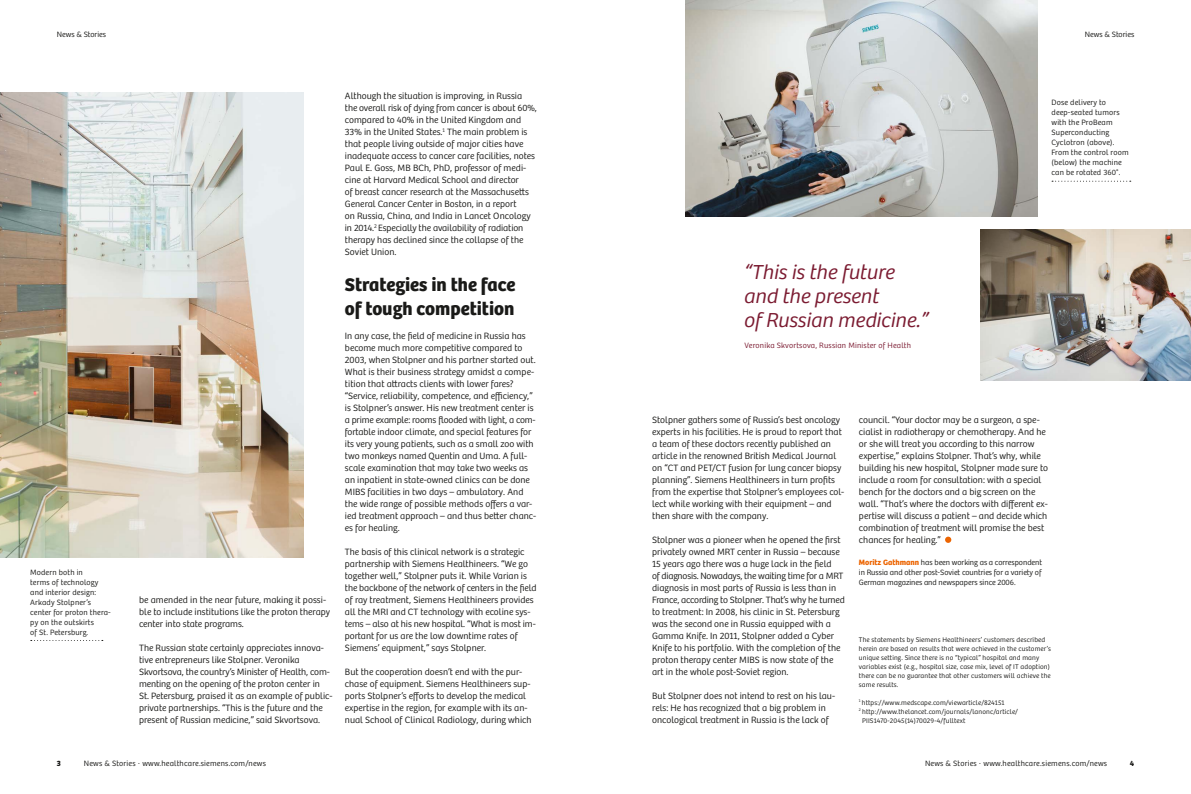
<style>
.page{position:relative;width:1191px;height:794px;background:#fff}
.page>*{position:absolute;margin:0;border:0;box-sizing:border-box;transform-origin:0 0}
.t1{font:italic 21px/24px "Bree SH Text Light";color:#7b1b31}
.t2{font:19px/24px "Bree SH Text Bold";letter-spacing:.005em;color:#1a1a18}
.t3{font:9.5px/12px "Bree SH Text Light";letter-spacing:.005em;color:#1a1a18}
.t4{font:8px/10px "Bree SH Text Light";letter-spacing:.02em;color:#1a1a18}
.t5{font:8px "Bree SH Text Light";letter-spacing:.025em;color:#7b1b31}
.t6{font:8px "Bree SH Text Bold";color:#1a1a18}
.t7{font:7px/9px "Bree SH Text Light";letter-spacing:.02em;color:#1a1a18}
.s1{font-family:"Bree SH Text Bold";color:#ec6502}
</style>
<div class="page">
<div style="left:945px;top:536px;width:6px;height:7px;background:#ec6502;border-radius:50%"></div>
<img style="left:0;top:93px;width:304px;height:464px">
<img style="left:685px;top:0;width:352px;height:217px">
<img style="left:980px;top:229px;width:211px;height:152px">
<svg style="left:31px;top:640px;width:72px;height:1px"></svg>
<svg style="left:1052px;top:181px;width:78px;height:1px"></svg>
<p class="t4" style="left:57px;top:29px;width:51px">News &amp; Stories</p>
<p class="t4" style="left:1084px;top:29px;width:51px">News &amp; Stories</p>
<p class="t4" style="left:30px;top:567px;width:82px">Modern both in<br>terms of technology and interior design:<br>Arkady Stolpner’s center for proton thera&shy;py on the outskirts<br>of St. Petersburg.</p>
<p class="t3" style="left:139px;top:594px;width:193px">be amended in the near future, making it possi&shy;ble to include institutions like the proton therapy center into state programs.</p>
<p class="t3" style="left:139px;top:642px;width:195px">The Russian state certainly appreciates innova&shy;tive entrepreneurs like Stolpner. Veronika Skvortsova, the country’s Minister of Health, com&shy;menting on the opening of the proton center in<br>St. Petersburg, praised it as an example of public&shy;private partnerships. “This is the future and the present of Russian medicine,” said Skvortsova.</p>
<p class="t3" style="left:345px;top:90px;width:193px">Although the situation is improving, in Russia the overall risk of dying from cancer is about 60%, compared to 40% in the United Kingdom and 33% in the United States.<sup>1</sup> The main problem is that people living outside of major cities have inadequate access to cancer care facilities, notes Paul E. Goss, MB BCh, PhD, professor of medi&shy;cine at Harvard Medical School and director<br>of breast cancer research at the Massachusetts General Cancer Center in Boston, in a report<br>on Russia, China, and India in Lancet Oncology in 2014.<sup>2</sup> Especially the availability of radiation therapy has declined since the collapse of the Soviet Union.</p>
<h2 class="t2" style="left:345px;top:273px;width:172px">Strategies in the face of tough competition</h2>
<p class="t3" style="left:345px;top:330px;width:193px">In any case, the field of medicine in Russia has become much more competitive compared to 2003, when Stolpner and his partner started out.<br>What is their business strategy amidst a compe&shy;tition that attracts clients with lower fares? “Service, reliability, competence, and efficiency,” is Stolpner’s answer. His new treatment center is a prime example: rooms flooded with light, a com&shy;fortable indoor climate, and special features for its very young patients, such as a small zoo with two monkeys named Quentin and Uma. A full&shy;scale examination that may take two weeks as an inpatient in state-owned clinics can be done MIBS facilities in two days – ambulatory. And the wide range of possible methods offers a var&shy;ied treatment approach – and thus better chanc&shy;es for healing.</p>
<p class="t3" style="left:345px;top:546px;width:193px">The basis of this clinical network is a strategic partnership with Siemens Healthineers. “We go together well,” Stolpner puts it. While Varian is the backbone of the network of centers in the field of ray treatment, Siemens Healthineers provides all the MRI and CT technology with ecoline sys&shy;tems – also at his new hospital. “What is most im&shy;portant for us are the low downtime rates of Siemens’ equipment,” says Stolpner.</p>
<p class="t3" style="left:345px;top:666px;width:188px">But the cooperation doesn’t end with the pur&shy;chase of equipment. Siemens Healthineers sup&shy;ports Stolpner’s efforts to develop the medical expertise in the region, for example with its an&shy;nual School of Clinical Radiology, during which</p>
<p class="t6" style="left:57px;top:758px;width:6px">3</p>
<p class="t4" style="left:84px;top:758px;width:184px">News &amp; Stories · www.healthcare.siemens.com/news</p>
<h1 class="t1" style="left:743px;top:261px;width:186px">“This is the future and the present<br>of Russian medicine.”</h1>
<p class="t5" style="left:744px;top:341px;width:168px">Veronika Skvortsova, Russian Minister of Health</p>
<p class="t4" style="left:1051px;top:98px;width:79px">Dose delivery to deep-seated tumors with the ProBeam<br>Superconducting<br>Cyclotron (above).<br>From the control room (below) the machine can be rotated 360°.</p>
<p class="t3" style="left:652px;top:414px;width:193px">Stolpner gathers some of Russia’s best oncology experts in his facilities. He is proud to report that a team of these doctors recently published an article in the renowned British Medical Journal on “CT and PET/CT fusion for lung cancer biopsy planning”. Siemens Healthineers in turn profits from the expertise that Stolpner’s employees col&shy;lect while working with their equipment – and then share with the company.</p>
<p class="t3" style="left:652px;top:534px;width:194px">Stolpner was a pioneer when he opened the first privately owned MRT center in Russia – because 15 years ago there was a huge lack in the field<br>of diagnosis. Nowadays, the waiting time for a MRT diagnosis in most parts of Russia is less than in France, according to Stolpner. That’s why he turned to treatment: In 2008, his clinic in St. Petersburg was the second one in Russia equipped with a Gamma Knife. In 2011, Stolpner added a Cyber Knife to his portfolio. With the completion of the proton therapy center MIBS is now state of the art in the whole post-Soviet region.</p>
<p class="t3" style="left:652px;top:690px;width:184px">But Stolpner does not intend to rest on his lau&shy;rels: He has recognized that a big problem in oncological treatment in Russia is the lack of</p>
<p class="t3" style="left:859px;top:414px;width:190px">council. “Your doctor may be a surgeon, a spe&shy;cialist in radiotherapy or chemotherapy. And he or she will treat you according to this narrow expertise,” explains Stolpner. That’s why, while building his new hospital, Stolpner made sure to include a room for consultation: with a special bench for the doctors and a big screen on the wall. “That’s where the doctors with different ex&shy;pertise will discuss a patient – and decide which combination of treatment will promise the best chances for healing.”</p>
<p class="t4" style="left:859px;top:557px;width:185px;text-align:justify"><span class="s1">Moritz Gathmann</span> has been working as a correspondent in Russia and other post-Soviet countries for a variety of German magazines and newspapers since 2006.</p>
<p class="t7" style="left:859px;top:635px;width:193px">The statements by Siemens Healthineers’ customers described herein are based on results that were achieved in the customer’s unique setting. Since there is no “typical” hospital and many variables exist (e.g., hospital size, case mix, level of IT adoption) there can be no guarantee that other customers will achieve the same results.</p>
<p class="t7" style="left:859px;top:698px;width:147px"><sup>1</sup> https://www.medscape.com/viewarticle/824151</p>
<p class="t7" style="left:859px;top:707px;width:161px"><sup>2</sup> http://www.thelancet.com/journals/lanonc/article/</p>
<p class="t7" style="left:862px;top:716px;width:105px">PIIS1470-2045(14)70029-4/fulltext</p>
<p class="t4" style="left:925px;top:758px;width:184px">News &amp; Stories · www.healthcare.siemens.com/news</p>
<p class="t6" style="left:1129px;top:758px;width:6px">4</p>
</div>
